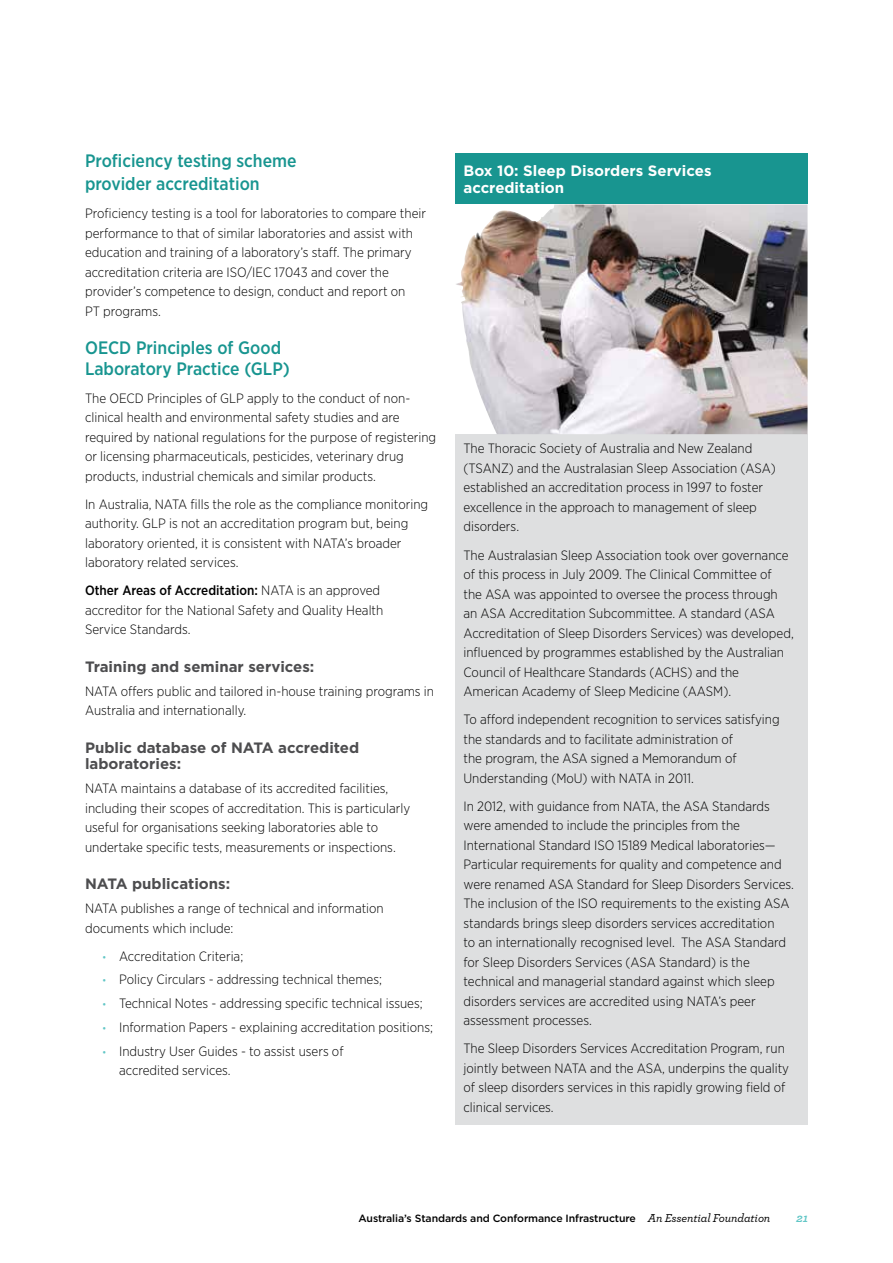
<style>
.page{position:relative;width:893px;height:1263px;background:#fff}
.page>*{position:absolute;margin:0;border:0;box-sizing:border-box;transform-origin:0 0}
.head_3{font:500 18px/22.5px "Gotham Narrow";color:#189590}
.head_4{font:700 15px/16.5px "Gotham";color:#4d4d4f}
.head_4_indented{font:700 15px/16.5px "Gotham";color:#fff}
.body_text_indented{font:300 13.5px/19.5px "Gotham Narrow";color:#000}
.body_text{font:300 13.5px/19.5px "Gotham Narrow";color:#000}
.t1{font:italic 700 12px "Archer";color:#61c6c6}
.t2{font:500 10.5px "Gotham";letter-spacing:-.01em;color:#000}
.s1{font-weight:500}
.s2{font-size:10.5px;color:#61c6c6}
.s3{font-family:"Archer";font-style:italic;font-size:12px}
</style>
<div class="page">
<div style="left:455px;top:203px;width:353px;height:922px;background:#dedfe0"></div>
<div style="left:455px;top:153px;width:353px;height:51px;background:#189590"></div>
<img style="left:455px;top:204px;width:352px;height:230px">
<h4 class="head_3" style="left:85px;top:150px;width:213px">Proficiency testing scheme provider accreditation</h4>
<p class="body_text" style="left:85px;top:203px;width:343px">Proficiency testing is a tool for laboratories to compare their performance to that of similar laboratories and assist with education and training of a laboratory’s staff. The primary accreditation criteria are ISO/IEC 17043 and cover the provider’s competence to design, conduct and report on<br>PT programs.</p>
<h4 class="head_3" style="left:85px;top:336px;width:206px;line-height:21px">OECD Principles of Good<br>Laboratory Practice (GLP)</h4>
<p class="body_text" style="left:85px;top:388px;width:353px">The OECD Principles of GLP apply to the conduct of non&shy;clinical health and environmental safety studies and are required by national regulations for the purpose of registering or licensing pharmaceuticals, pesticides, veterinary drug products, industrial chemicals and similar products.</p>
<p class="body_text" style="left:85px;top:494px;width:345px">In Australia, NATA fills the role as the compliance monitoring authority. GLP is not an accreditation program but, being laboratory oriented, it is consistent with NATA’s broader laboratory related services.</p>
<p class="body_text" style="left:85px;top:580px;width:300px"><span class="s1">Other Areas of Accreditation:</span> NATA is an approved accreditor for the National Safety and Quality Health<br>Service Standards.</p>
<h5 class="head_4" style="left:85px;top:658px;width:231px">Training and seminar services:</h5>
<p class="body_text" style="left:85px;top:681px;width:350px">NATA offers public and tailored in-house training programs in<br>Australia and internationally.</p>
<h5 class="head_4" style="left:85px;top:739px;width:276px">Public database of NATA accredited laboratories:</h5>
<p class="body_text" style="left:85px;top:778px;width:327px">NATA maintains a database of its accredited facilities, including their scopes of accreditation. This is particularly useful for organisations seeking laboratories able to undertake specific tests, measurements or inspections.</p>
<h5 class="head_4" style="left:85px;top:876px;width:147px">NATA publications:</h5>
<p class="body_text" style="left:85px;top:898px;width:300px">NATA publishes a range of technical and information documents which include:</p>
<p class="body_text_indented" style="left:102px;top:946px;width:143px"><span class="s2">•</span> Accreditation Criteria;</p>
<p class="body_text_indented" style="left:102px;top:969px;width:281px"><span class="s2">•</span> Policy Circulars - addressing technical themes;</p>
<p class="body_text_indented" style="left:102px;top:993px;width:322px"><span class="s2">•</span> Technical Notes - addressing specific technical issues;</p>
<p class="body_text_indented" style="left:102px;top:1017px;width:333px"><span class="s2">•</span> Information Papers - explaining accreditation positions;</p>
<p class="body_text_indented" style="left:119px;top:1041px;width:226px;text-indent:-17px"><span class="s2">•</span> Industry User Guides - to assist users of accredited services.</p>
<p class="head_4_indented" style="left:463px;top:163px;width:250px">Box 10: Sleep Disorders Services accreditation</p>
<p class="body_text_indented" style="left:463px;top:439px;width:314px">The Thoracic Society of Australia and New Zealand (TSANZ) and the Australasian Sleep Association (ASA) established an accreditation process in 1997 to foster excellence in the approach to management of sleep disorders.</p>
<p class="body_text_indented" style="left:463px;top:545px;width:332px">The Australasian Sleep Association took over governance of this process in July 2009. The Clinical Committee of<br>the ASA was appointed to oversee the process through an ASA Accreditation Subcommittee. A standard (ASA Accreditation of Sleep Disorders Services) was developed, influenced by programmes established by the Australian Council of Healthcare Standards (ACHS) and the American Academy of Sleep Medicine (AASM).</p>
<p class="body_text_indented" style="left:463px;top:709px;width:318px">To afford independent recognition to services satisfying the standards and to facilitate administration of<br>the program, the ASA signed a Memorandum of Understanding (MoU) with NATA in 2011.</p>
<p class="body_text_indented" style="left:463px;top:796px;width:332px">In 2012, with guidance from NATA, the ASA Standards were amended to include the principles from the International Standard ISO 15189 Medical laboratories— Particular requirements for quality and competence and were renamed ASA Standard for Sleep Disorders Services.<br>The inclusion of the ISO requirements to the existing ASA standards brings sleep disorders services accreditation<br>to an internationally recognised level. The ASA Standard for Sleep Disorders Services (ASA Standard) is the technical and managerial standard against which sleep disorders services are accredited using NATA’s peer assessment processes.</p>
<p class="body_text_indented" style="left:463px;top:1038px;width:327px">The Sleep Disorders Services Accreditation Program, run jointly between NATA and the ASA, underpins the quality of sleep disorders services in this rapidly growing field of clinical services.</p>
<p class="t2" style="left:358px;top:1211px;width:413px">Australia’s Standards and Conformance Infrastructure <span class="s3">An Essential Foundation</span></p>
<p class="t1" style="left:796px;top:1208px;width:13px">21</p>
</div>
